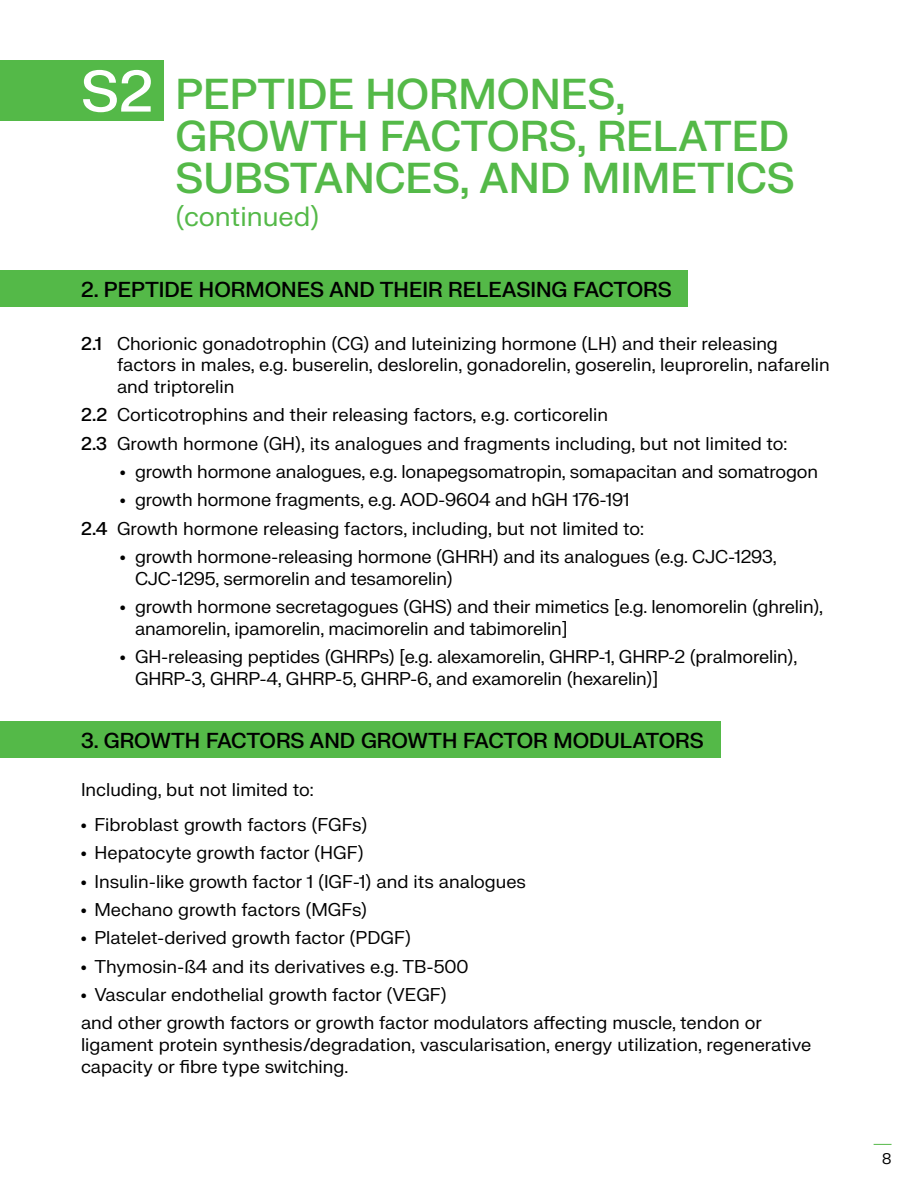
<style>
.page{position:relative;width:918px;height:1188px;background:#fff}
.page>*{position:absolute;margin:0;border:0;box-sizing:border-box;transform-origin:0 0}
.t1{font:100 42px/42px "FK Grotesk Neue";color:#54b948}
.t2{font:100 27px "FK Grotesk Neue";color:#54b948}
.t3{font:100 21px "FK Grotesk Neue";color:#000}
.t4{font:100 18px/21.6px "FK Grotesk Neue";letter-spacing:-.005em;color:#000}
.t5{font:100 15px "FK Grotesk Neue";color:#000}
.s1{font-size:57px;color:#fff}
</style>
<div class="page">
<svg style="left:874px;top:1144px;width:18px;height:1px"></svg>
<div style="left:0;top:60px;width:164px;height:61px;background:#54b948"></div>
<div style="left:0;top:721px;width:720px;height:37px;background:#54b948"></div>
<div style="left:0;top:270px;width:688px;height:37px;background:#54b948"></div>
<h1 class="t1" style="left:176px;top:71px;width:621px;text-indent:-94px"><span class="s1">S2</span> PEPTIDE HORMONES,<br>GROWTH FACTORS, RELATED<br>SUBSTANCES, AND MIMETICS</h1>
<h2 class="t2" style="left:176px;top:197px;width:145px">(continued)</h2>
<p class="t3" style="left:81px;top:274px;width:592px">2. PEPTIDE HORMONES AND THEIR RELEASING FACTORS</p>
<p class="t4" style="left:117px;top:332px;width:714px;text-indent:-36px">2.1 Chorionic gonadotrophin (CG) and luteinizing hormone (LH) and their releasing factors in males, e.g. buserelin, deslorelin, gonadorelin, goserelin, leuprorelin, nafarelin and triptorelin</p>
<p class="t4" style="left:81px;top:400px;width:708px;line-height:28.3px">2.2 Corticotrophins and their releasing factors, e.g. corticorelin<br>2.3 Growth hormone (GH), its analogues and fragments including, but not limited to:</p>
<p class="t4" style="left:120px;top:460px;width:699px"><sup>•</sup> growth hormone analogues, e.g. lonapegsomatropin, somapacitan and somatrogon</p>
<p class="t4" style="left:81px;top:485px;width:565px;line-height:28.3px;text-indent:39px"><sup>•</sup> growth hormone fragments, e.g. AOD-9604 and hGH 176-191<br>2.4 Growth hormone releasing factors, including, but not limited to:</p>
<p class="t4" style="left:135px;top:545px;width:643px;text-indent:-15px"><sup>•</sup> growth hormone-releasing hormone (GHRH) and its analogues (e.g. CJC-1293,<br>CJC-1295, sermorelin and tesamorelin)</p>
<p class="t4" style="left:135px;top:595px;width:690px;text-indent:-15px"><sup>•</sup> growth hormone secretagogues (GHS) and their mimetics [e.g. lenomorelin (ghrelin), anamorelin, ipamorelin, macimorelin and tabimorelin]</p>
<p class="t4" style="left:135px;top:645px;width:664px;text-indent:-15px"><sup>•</sup> GH-releasing peptides (GHRPs) [e.g. alexamorelin, GHRP-1, GHRP-2 (pralmorelin),<br>GHRP-3, GHRP-4, GHRP-5, GHRP-6, and examorelin (hexarelin)]</p>
<p class="t3" style="left:81px;top:725px;width:624px">3. GROWTH FACTORS AND GROWTH FACTOR MODULATORS</p>
<p class="t4" style="left:81px;top:778px;width:234px">Including, but not limited to:</p>
<p class="t4" style="left:81px;top:813px;width:288px"><sup>•</sup> Fibroblast growth factors (FGFs)</p>
<p class="t4" style="left:81px;top:841px;width:284px"><sup>•</sup> Hepatocyte growth factor (HGF)</p>
<p class="t4" style="left:81px;top:870px;width:447px"><sup>•</sup> Insulin-like growth factor 1 (IGF-1) and its analogues</p>
<p class="t4" style="left:81px;top:898px;width:288px"><sup>•</sup> Mechano growth factors (MGFs)</p>
<p class="t4" style="left:81px;top:926px;width:332px"><sup>•</sup> Platelet-derived growth factor (PDGF)</p>
<p class="t4" style="left:81px;top:955px;width:389px"><sup>•</sup> Thymosin-ß4 and its derivatives e.g. TB-500</p>
<p class="t4" style="left:81px;top:980px;width:682px;line-height:28.3px"><sup>•</sup> Vascular endothelial growth factor (VEGF)<br>and other growth factors or growth factor modulators affecting muscle, tendon or</p>
<p class="t4" style="left:81px;top:1033px;width:732px">ligament protein synthesis/degradation, vascularisation, energy utilization, regenerative capacity or fibre type switching.</p>
<p class="t5" style="left:882px;top:1148px;width:11px">8</p>
</div>
